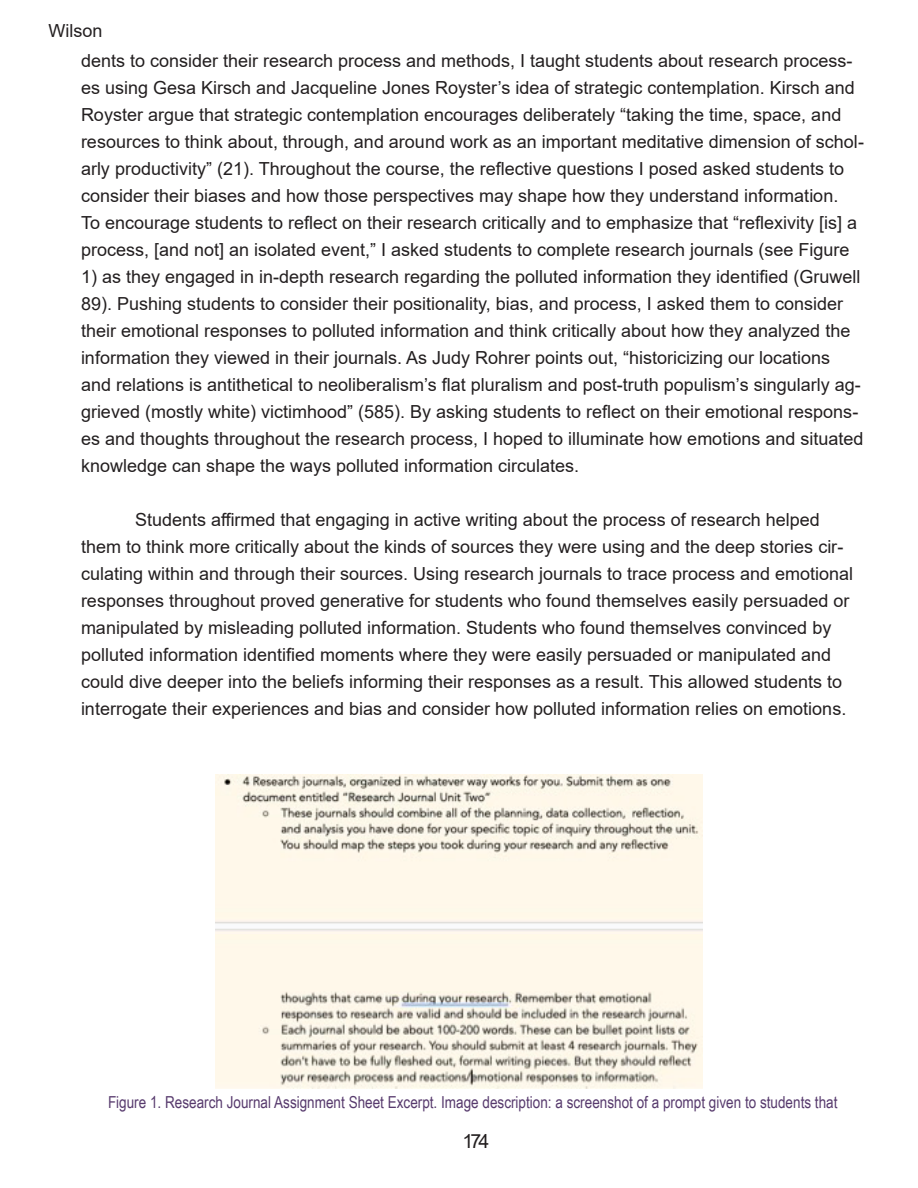
<style>
.page{position:relative;width:918px;height:1188px;background:#fff}
.page>*{position:absolute;margin:0;border:0;box-sizing:border-box;transform-origin:0 0}
.t1{font:19.5px "Arial";color:#231f20}
.Paragraph_Style_1{font:18px/27px "Arial";color:#231f20}
.Author_Name{font:18px "Arial";color:#231f20}
.Preface_Material{font:16.5px "Arial Narrow";color:#573a6d}
</style>
<div class="page">
<img style="left:216px;top:774px;width:486px;height:315px">
<p class="Author_Name" style="left:49px;top:19px;width:55px">Wilson</p>
<p class="Paragraph_Style_1" style="left:81px;top:47px;width:784px">dents to consider their research process and methods, I taught students about research process&shy;es using Gesa Kirsch and Jacqueline Jones Royster’s idea of strategic contemplation. Kirsch and Royster argue that strategic contemplation encourages deliberately “taking the time, space, and resources to think about, through, and around work as an important meditative dimension of schol&shy;arly productivity” (21). Throughout the course, the reflective questions I posed asked students to consider their biases and how those perspectives may shape how they understand information.<br>To encourage students to reflect on their research critically and to emphasize that “reflexivity [is] a process, [and not] an isolated event,” I asked students to complete research journals (see Figure</p>
<p class="Paragraph_Style_1" style="left:81px;top:263px;width:784px">1) as they engaged in in-depth research regarding the polluted information they identified (Gruwell 89). Pushing students to consider their positionality, bias, and process, I asked them to consider their emotional responses to polluted information and think critically about how they analyzed the information they viewed in their journals. As Judy Rohrer points out, “historicizing our locations and relations is antithetical to neoliberalism’s flat pluralism and post-truth populism’s singularly ag&shy;grieved (mostly white) victimhood” (585). By asking students to reflect on their emotional respons&shy;es and thoughts throughout the research process, I hoped to illuminate how emotions and situated knowledge can shape the ways polluted information circulates.</p>
<p class="Paragraph_Style_1" style="left:81px;top:506px;width:774px;text-indent:54px">Students affirmed that engaging in active writing about the process of research helped them to think more critically about the kinds of sources they were using and the deep stories cir&shy;culating within and through their sources. Using research journals to trace process and emotional responses throughout proved generative for students who found themselves easily persuaded or manipulated by misleading polluted information. Students who found themselves convinced by polluted information identified moments where they were easily persuaded or manipulated and could dive deeper into the beliefs informing their responses as a result. This allowed students to interrogate their experiences and bias and consider how polluted information relies on emotions.</p>
<p class="Preface_Material" style="left:108px;top:1090px;width:731px">Figure 1. Research Journal Assignment Sheet Excerpt. Image description: a screenshot of a prompt given to students that</p>
<p class="t1" style="left:463px;top:1128px;width:28px">174</p>
</div>
